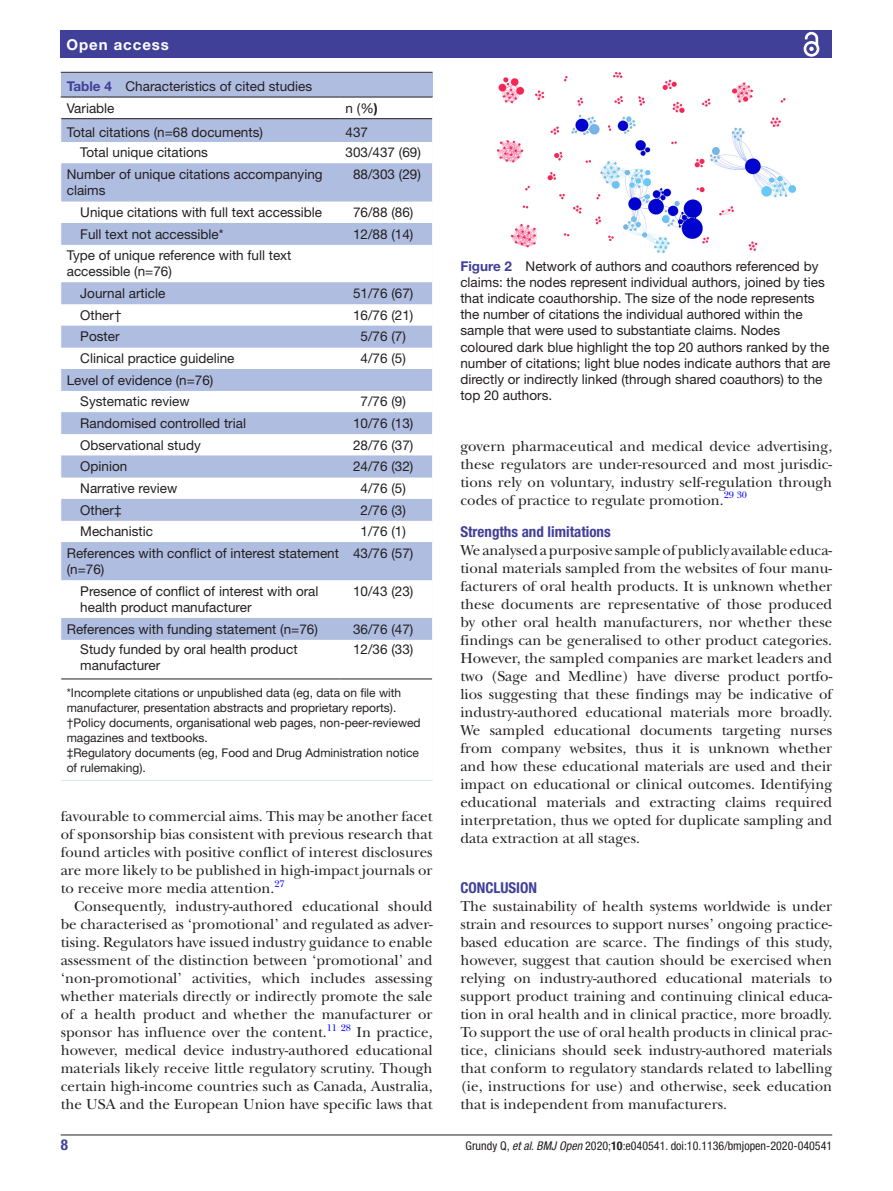
<style>
.page{position:relative;width:893px;height:1191px;background:#fff}
.page>*{position:absolute;margin:0;border:0;box-sizing:border-box;transform-origin:0 0}
.t1{font:15px/18px "New Baskerville";color:#231f20;text-align:justify}
.t2{font:700 condensed 15px "Helvetica Neue LT Std";color:#414099}
.t3{font:700 15px "Helvetica Neue LT Std";letter-spacing:.065em;color:#fff}
.t4{font:13.5px/16.2px "Helvetica Neue LT Std";color:#231f20}
.t5{font:12px/15px "Helvetica Neue LT Std";color:#231f20}
.t6{font:condensed 12px "Helvetica Neue LT Std";color:#231f20}
.t7{font:9.9px "New Baskerville";color:#00f}
.s1{font-weight:700;color:#414099}
.s2{font-weight:700}
.s3{font-style:italic}
</style>
<div class="page">
<hr style="left:61px;top:1134px;width:771px;height:1px;background:#231f20">
<div style="left:61px;top:31px;width:771px;height:27px;background:#414099"></div>
<svg style="left:803px;top:31px;width:17px;height:26px"></svg>
<div style="left:61px;top:73px;width:372px;height:707px;background:#afbde1"></div>
<hr style="left:61px;top:72px;width:372px;height:1px;background:#231f20">
<div style="left:61px;top:98px;width:371px;height:682px;background:#fff"></div>
<svg style="left:61px;top:119px;width:371px;height:520px"></svg>
<hr style="left:61px;top:97px;width:279px;height:1px;background:#231f20">
<hr style="left:61px;top:118px;width:279px;height:1px;background:#231f20">
<hr style="left:340px;top:97px;width:93px;height:1px;background:#231f20">
<hr style="left:340px;top:118px;width:92px;height:1px;background:#231f20">
<hr style="left:340px;top:678px;width:92px;height:1px;background:#231f20">
<hr style="left:61px;top:678px;width:279px;height:1px;background:#231f20">
<svg style="left:432px;top:97px;width:1px;height:66px"></svg>
<hr style="left:432px;top:163px;width:1px;height:38px;background:#fff">
<svg style="left:432px;top:201px;width:1px;height:44px"></svg>
<hr style="left:432px;top:245px;width:1px;height:37px;background:#fff">
<svg style="left:432px;top:282px;width:1px;height:260px"></svg>
<hr style="left:432px;top:542px;width:1px;height:38px;background:#fff">
<hr style="left:432px;top:580px;width:1px;height:38px;background:#fff">
<svg style="left:432px;top:618px;width:1px;height:21px"></svg>
<hr style="left:432px;top:639px;width:1px;height:40px;background:#fff">
<hr style="left:432px;top:679px;width:1px;height:101px;background:#fff">
<hr style="left:67px;top:711px;width:366px;height:1px;background:#fff">
<hr style="left:67px;top:741px;width:366px;height:1px;background:#fff">
<hr style="left:67px;top:771px;width:366px;height:1px;background:#fff">
<img style="left:498px;top:73px;width:297px;height:180px">
<p class="t3" style="left:66px;top:35px;width:104px">Open access</p>
<p class="t4" style="left:67px;top:75px;width:247px;line-height:22px"><span class="s1">Table 4</span> Characteristics of cited studies<br>Variable</p>
<p class="t4" style="left:346px;top:100px;width:34px">n (%<span class="s2">)</span></p>
<p class="t4" style="left:67px;top:124px;width:198px">Total citations (n=68 documents)</p>
<p class="t4" style="left:346px;top:124px;width:24px">437</p>
<p class="t4" style="left:80px;top:144px;width:129px">Total unique citations</p>
<p class="t4" style="left:346px;top:144px;width:77px">303/437 (69)</p>
<p class="t4" style="left:67px;top:166px;width:257px">Number of unique citations accompanying claims</p>
<p class="t4" style="left:353px;top:166px;width:69px">88/303 (29)</p>
<p class="t4" style="left:80px;top:204px;width:243px">Unique citations with full text accessible</p>
<p class="t4" style="left:353px;top:204px;width:62px">76/88 (86)</p>
<p class="t4" style="left:80px;top:225px;width:145px">Full text not accessible*</p>
<p class="t4" style="left:353px;top:225px;width:62px">12/88 (14)</p>
<p class="t4" style="left:67px;top:247px;width:226px">Type of unique reference with full text accessible (n=76)</p>
<p class="t4" style="left:80px;top:285px;width:86px">Journal article</p>
<p class="t4" style="left:353px;top:285px;width:62px">51/76 (67)</p>
<p class="t4" style="left:80px;top:307px;width:43px">Other†</p>
<p class="t4" style="left:353px;top:307px;width:62px">16/76 (21)</p>
<p class="t4" style="left:80px;top:328px;width:41px">Poster</p>
<p class="t4" style="left:361px;top:328px;width:47px">5/76 (7)</p>
<p class="t4" style="left:80px;top:350px;width:156px">Clinical practice guideline</p>
<p class="t4" style="left:361px;top:350px;width:47px">4/76 (5)</p>
<p class="t4" style="left:80px;top:369px;width:135px;line-height:21.6px;text-indent:-14px">Level of evidence (n=76)<br>Systematic review</p>
<p class="t4" style="left:361px;top:393px;width:47px">7/76 (9)</p>
<p class="t4" style="left:80px;top:415px;width:167px">Randomised controlled trial</p>
<p class="t4" style="left:353px;top:415px;width:62px">10/76 (13)</p>
<p class="t4" style="left:80px;top:436px;width:122px">Observational study</p>
<p class="t4" style="left:353px;top:436px;width:62px">28/76 (37)</p>
<p class="t4" style="left:80px;top:458px;width:49px">Opinion</p>
<p class="t4" style="left:353px;top:458px;width:62px">24/76 (32)</p>
<p class="t4" style="left:80px;top:480px;width:98px">Narrative review</p>
<p class="t4" style="left:361px;top:480px;width:47px">4/76 (5)</p>
<p class="t4" style="left:80px;top:501px;width:43px">Other‡</p>
<p class="t4" style="left:361px;top:501px;width:47px">2/76 (3)</p>
<p class="t4" style="left:80px;top:523px;width:74px">Mechanistic</p>
<p class="t4" style="left:361px;top:523px;width:47px">1/76 (1)</p>
<p class="t4" style="left:67px;top:545px;width:274px">References with conflict of interest statement (n=76)</p>
<p class="t4" style="left:353px;top:545px;width:62px">43/76 (57)</p>
<p class="t4" style="left:80px;top:582px;width:240px">Presence of conflict of interest with oral health product manufacturer</p>
<p class="t4" style="left:353px;top:582px;width:62px">10/43 (23)</p>
<p class="t4" style="left:67px;top:620px;width:253px">References with funding statement (n=76)</p>
<p class="t4" style="left:353px;top:620px;width:62px">36/76 (47)</p>
<p class="t4" style="left:80px;top:640px;width:219px">Study funded by oral health product manufacturer</p>
<p class="t4" style="left:353px;top:640px;width:62px">12/36 (33)</p>
<p class="t5" style="left:67px;top:684px;width:355px">*Incomplete citations or unpublished data (eg, data on file with manufacturer, presentation abstracts and proprietary reports). †Policy documents, organisational web pages, non-peer-reviewed magazines and textbooks.<br>‡Regulatory documents (eg, Food and Drug Administration notice of rulemaking).</p>
<p class="t1" style="left:61px;top:807px;width:373px">favourable to commercial aims. This may be another facet of sponsorship bias consistent with previous research that found articles with positive conflict of interest disclosures are more likely to be published in high-impact journals or to receive more media attention.</p>
<p class="t7" style="left:274px;top:877px;width:12px">27</p>
<p class="t1" style="left:61px;top:897px;width:373px;text-indent:13px">Consequently, industry-authored educational should be characterised as ‘promotional’ and regulated as adver&shy;tising. Regulators have issued industry guidance to enable assessment of the distinction between ‘promotional’ and ‘non-promotional’ activities, which includes assessing whether materials directly or indirectly promote the sale of a health product and whether the manufacturer or sponsor has influence over the content.</p>
<p class="t7" style="left:327px;top:1021px;width:26px">11 28</p>
<p class="t1" style="left:61px;top:1023px;width:373px;text-indent:296px">In practice, however, medical device industry-authored educational materials likely receive little regulatory scrutiny. Though certain high-income countries such as Canada, Australia, the USA and the European Union have specific laws that</p>
<p class="t4" style="left:460px;top:257px;width:372px"><span class="s1">Figure 2</span> Network of authors and coauthors referenced by claims: the nodes represent individual authors, joined by ties that indicate coauthorship. The size of the node represents the number of citations the individual authored within the sample that were used to substantiate claims. Nodes coloured dark blue highlight the top 20 authors ranked by the number of citations; light blue nodes indicate authors that are directly or indirectly linked (through shared coauthors) to the top 20 authors.</p>
<p class="t1" style="left:460px;top:437px;width:373px">govern pharmaceutical and medical device advertising, these regulators are under-resourced and most jurisdic&shy;tions rely on voluntary, industry self-regulation through codes of practice to regulate promotion.<sup>29</sup> <sup>30</sup></p>
<p class="t2" style="left:460px;top:522px;width:152px">Strengths and limitations</p>
<p class="t1" style="left:460px;top:541px;width:373px">We analysed a purposive sample of publicly available educa&shy;tional materials sampled from the websites of four manu&shy;facturers of oral health products. It is unknown whether these documents are representative of those produced by other oral health manufacturers, nor whether these findings can be generalised to other product categories.<br>However, the sampled companies are market leaders and two (Sage and Medline) have diverse product portfo&shy;lios suggesting that these findings may be indicative of industry-authored educational materials more broadly.<br>We sampled educational documents targeting nurses from company websites, thus it is unknown whether and how these educational materials are used and their impact on educational or clinical outcomes. Identifying educational materials and extracting claims required interpretation, thus we opted for duplicate sampling and data extraction at all stages.</p>
<p class="t2" style="left:460px;top:879px;width:78px">CONCLUSION</p>
<p class="t1" style="left:460px;top:897px;width:373px">The sustainability of health systems worldwide is under strain and resources to support nurses’ ongoing practice&shy;based education are scarce. The findings of this study, however, suggest that caution should be exercised when relying on industry-authored educational materials to support product training and continuing clinical educa&shy;tion in oral health and in clinical practice, more broadly.<br>To support the use of oral health products in clinical prac&shy;tice, clinicians should seek industry-authored materials that conform to regulatory standards related to labelling (ie, instructions for use) and otherwise, seek education that is independent from manufacturers.</p>
<p class="t2" style="left:61px;top:1135px;width:9px">8</p>
<p class="t6" style="left:466px;top:1138px;width:368px">Grundy Q, <span class="s3">et al</span>. <span class="s3">BMJ Open</span> 2020;<span class="s2">10</span>:e040541. doi:10.1136/bmjopen-2020-040541</p>
</div>
